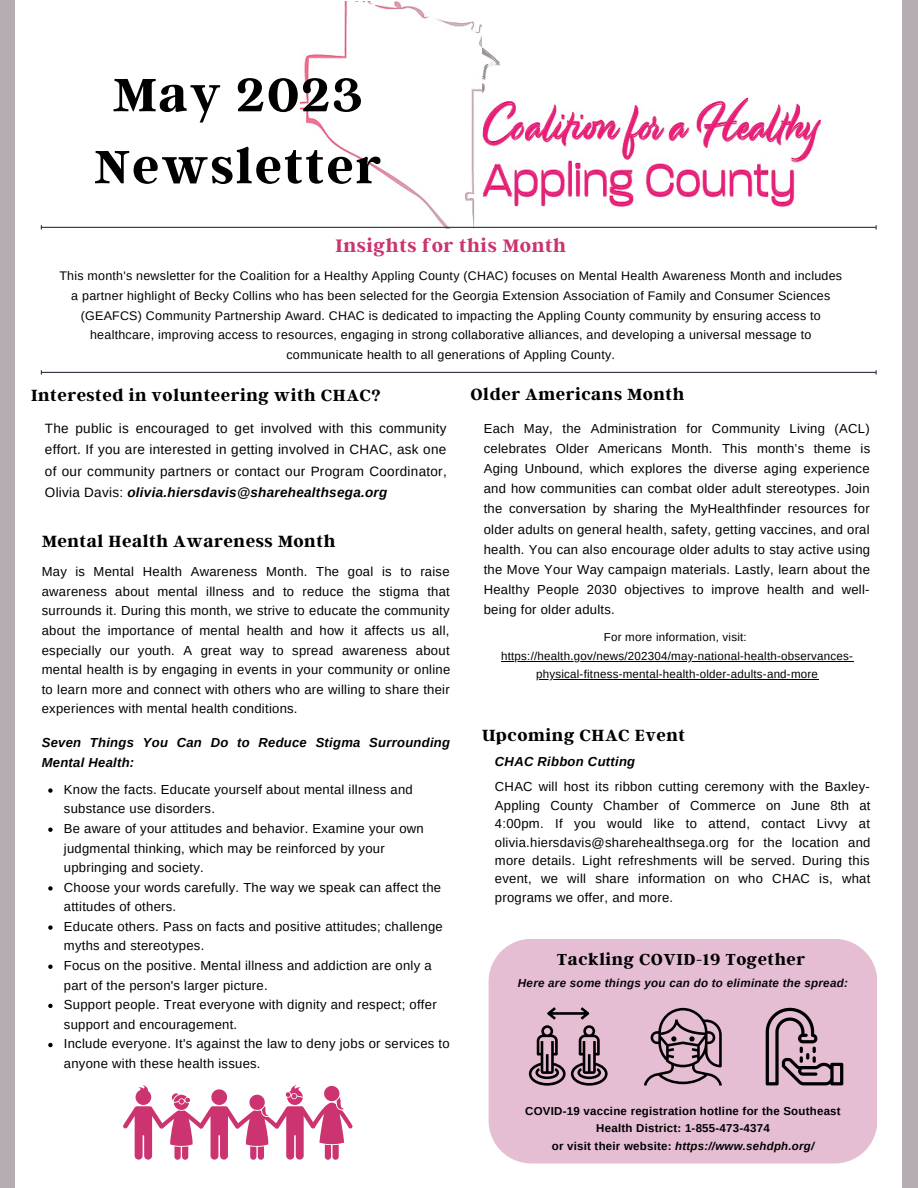
<style>
.page{position:relative;width:918px;height:1188px;background:#b6adb3}
.page>*{position:absolute;margin:0;border:0;box-sizing:border-box;transform-origin:0 0}
.t1{font:700 52.2px/72px "Argent CF";letter-spacing:.04em;color:#000;text-align:center}
.t2{font:700 20.1px "Argent CF";letter-spacing:.03em;color:#cc3371}
.t3{font:700 18.15px "Argent CF";letter-spacing:.03em;color:#000}
.t4{font:700 18px "Argent CF";letter-spacing:.03em;color:#000}
.t5{font:700 17.7px "Argent CF";letter-spacing:.03em;color:#000}
.t6{font:13.5px/21.3px "Arimo";letter-spacing:.02em;color:#000;text-align:justify}
.t7{font:13.05px/19.5px "Arimo";letter-spacing:.02em;color:#000}
.t8{font:italic 700 13.05px/19.5px "Arimo";letter-spacing:.02em;color:#000}
.t9{font:12.45px/19.6px "Arimo";letter-spacing:.02em;color:#000;text-align:center}
.t10{font:italic 700 11.7px "Arimo";letter-spacing:.02em;color:#080608}
.t11{font:11.55px/18.3px "Arimo";letter-spacing:.02em;color:#000;text-align:center}
.t12{font:700 11.55px/17.5px "Arimo";letter-spacing:.02em;color:#000;text-align:center}
.t13{font:italic 700 11.55px "Arimo";letter-spacing:.02em;color:#000}
.t14{font:4.95px "Arimo";color:#000}
.s1{font-weight:700;font-style:italic}
.s2{font-style:normal}
</style>
<div class="page">
<div style="left:15px;top:0;width:887px;height:1188px;background:#fff"></div>
<img style="left:300px;top:1px;width:526px;height:226px">
<hr style="left:42px;top:372px;width:834px;height:1px;background:#2b3044">
<hr style="left:42px;top:227px;width:834px;height:1px;background:#2b3044">
<img style="left:482px;top:1px;width:344px;height:214px">
<div style="left:489px;top:939px;width:388px;height:224px;background:#e6bed4"></div>
<svg style="left:123px;top:1085px;width:230px;height:75px"></svg>
<hr style="left:501px;top:661px;width:352px;height:1px;background:#000">
<hr style="left:536px;top:679px;width:282px;height:1px;background:#000">
<svg style="left:529px;top:1007px;width:79px;height:79px;background:#a98c9c"></svg>
<svg style="left:644px;top:1008px;width:78px;height:78px;background:#ad8fa0"></svg>
<svg style="left:766px;top:1008px;width:77px;height:77px;background:#ab8d9d"></svg>
<svg style="left:48px;top:788px;width:5px;height:5px"></svg>
<svg style="left:48px;top:828px;width:5px;height:4px"></svg>
<svg style="left:48px;top:886px;width:5px;height:5px"></svg>
<svg style="left:48px;top:925px;width:5px;height:5px"></svg>
<svg style="left:48px;top:965px;width:5px;height:4px"></svg>
<svg style="left:48px;top:1004px;width:5px;height:4px"></svg>
<svg style="left:48px;top:1043px;width:5px;height:4px"></svg>
<p class="t1" style="left:94px;top:56px;width:288px">May 2023<br>Newsletter</p>
<p class="t2" style="left:335px;top:233px;width:232px">Insights for this Month</p>
<p class="t9" style="left:59px;top:266px;width:784px">This month's newsletter for the Coalition for a Healthy Appling County (CHAC) focuses on Mental Health Awareness Month and includes a partner highlight of Becky Collins who has been selected for the Georgia Extension Association of Family and Consumer Sciences (GEAFCS) Community Partnership Award. CHAC is dedicated to impacting the Appling County community by ensuring access to healthcare, improving access to resources, engaging in strong collaborative alliances, and developing a universal message to communicate health to all generations of Appling County.</p>
<p class="t4" style="left:31px;top:384px;width:351px">Interested in volunteering with CHAC?</p>
<p class="t6" style="left:45px;top:417px;width:403px">The public is encouraged to get involved with this community effort. If you are interested in getting involved in CHAC, ask one of our community partners or contact our Program Coordinator, Olivia Davis: <span class="s1">olivia.hiersdavis@sharehealthsega.org</span></p>
<p class="t3" style="left:42px;top:530px;width:295px">Mental Health Awareness Month</p>
<p class="t7" style="left:42px;top:562px;width:410px;text-align:justify">May is Mental Health Awareness Month. The goal is to raise awareness about mental illness and to reduce the stigma that surrounds it. During this month, we strive to educate the community about the importance of mental health and how it affects us all, especially our youth. A great way to spread awareness about mental health is by engaging in events in your community or online to learn more and connect with others who are willing to share their experiences with mental health conditions.</p>
<p class="t8" style="left:42px;top:733px;width:410px">Seven Things You Can Do to Reduce Stigma Surrounding<br>Mental Health:</p>
<p class="t7" style="left:64px;top:780px;width:351px">Know the facts. Educate yourself about mental illness and substance use disorders.</p>
<p class="t7" style="left:64px;top:819px;width:361px">Be aware of your attitudes and behavior. Examine your own judgmental thinking, which may be reinforced by your upbringing and society.</p>
<p class="t7" style="left:64px;top:877px;width:379px">Choose your words carefully. The way we speak can affect the attitudes of others.</p>
<p class="t7" style="left:64px;top:917px;width:380px">Educate others. Pass on facts and positive attitudes; challenge myths and stereotypes.</p>
<p class="t7" style="left:64px;top:956px;width:369px">Focus on the positive. Mental illness and addiction are only a part of the person's larger picture.</p>
<p class="t7" style="left:64px;top:995px;width:374px">Support people. Treat everyone with dignity and respect; offer support and encouragement.</p>
<p class="t7" style="left:64px;top:1034px;width:387px">Include everyone. It's against the law to deny jobs or services to anyone with these health issues.</p>
<p class="t4" style="left:470px;top:383px;width:215px">Older Americans Month</p>
<p class="t7" style="left:484px;top:418px;width:388px;line-height:20.2px;text-align:justify">Each May, the Administration for Community Living (ACL) celebrates Older Americans Month. This month’s theme is Aging Unbound, which explores the diverse aging experience and how communities can combat older adult stereotypes. Join the conversation by sharing the MyHealthfinder resources for older adults on general health, safety, getting vaccines, and oral health. You can also encourage older adults to stay active using the Move Your Way campaign materials. Lastly, learn about the Healthy People 2030 objectives to improve health and well&shy;being for older adults.</p>
<p class="t11" style="left:604px;top:628px;width:144px">For more information, visit:</p>
<p class="t11" style="left:501px;top:647px;width:354px">https://health.gov/news/202304/may-national-health-observances&shy;physical-fitness-mental-health-older-adults-and-more</p>
<p class="t4" style="left:482px;top:723px;width:205px">Upcoming CHAC Event</p>
<p class="t8" style="left:495px;top:752px;width:142px">CHAC Ribbon Cutting</p>
<p class="t7" style="left:495px;top:777px;width:377px;line-height:18.5px;text-align:justify">CHAC will host its ribbon cutting ceremony with the Baxley-Appling County Chamber of Commerce on June 8th at 4:00pm. If you would like to attend, contact Livvy at olivia.hiersdavis@sharehealthsega.org for the location and more details. Light refreshments will be served. During this event, we will share information on who CHAC is, what programs we offer, and more.</p>
<p class="t5" style="left:557px;top:948px;width:250px">Tackling COVID-19 Together</p>
<p class="t10" style="left:518px;top:977px;width:331px">Here are some things you can do to eliminate the spread:</p>
<p class="t12" style="left:525px;top:1102px;width:317px">COVID-19 vaccine registration hotline for the Southeast<br>Health District: 1-855-473-4374</p>
<p class="t13" style="left:552px;top:1139px;width:264px"><span class="s2">or visit their website:</span> https://www.sehdph.org/</p>
<p class="t14" style="left:621px;top:1126px;width:4px">s</p>
</div>
